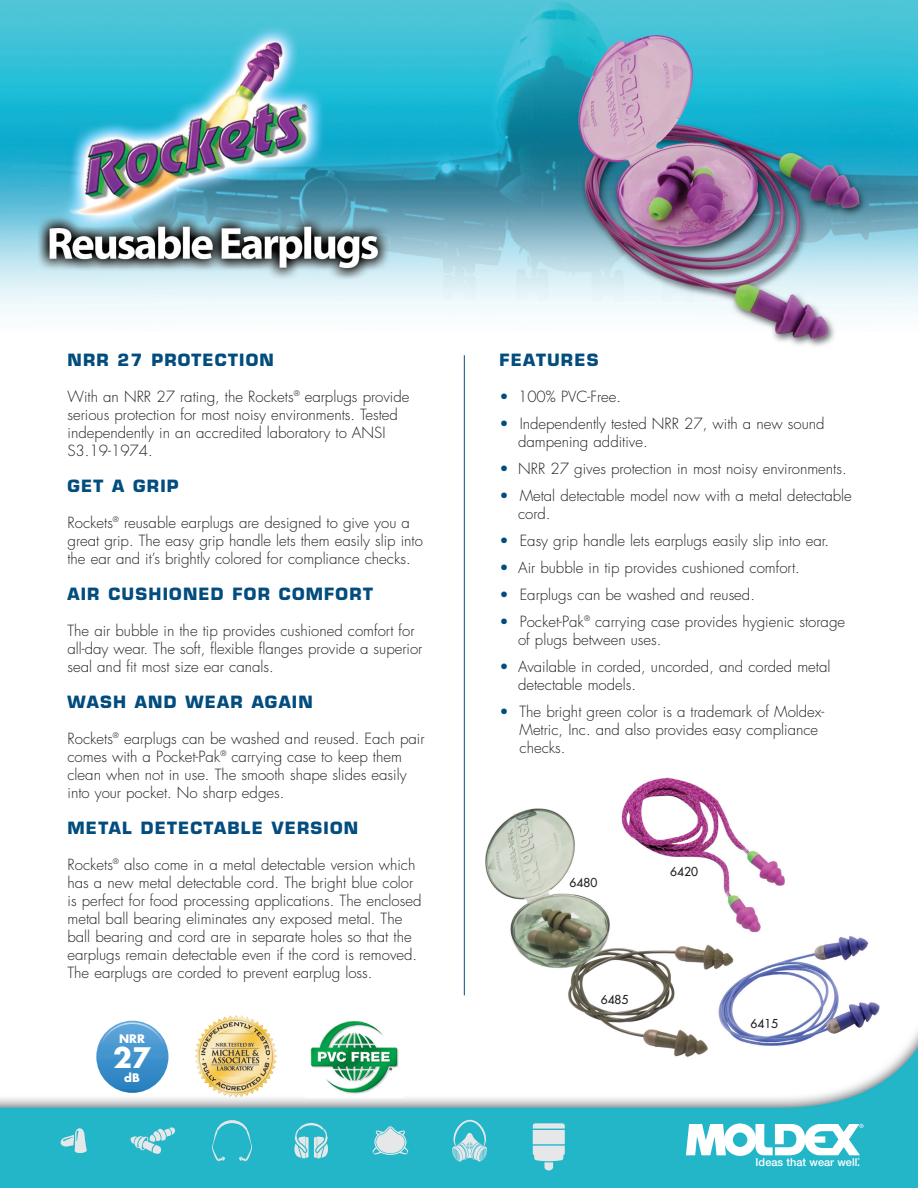
<style>
.page{position:relative;width:918px;height:1188px;background:#fff}
.page>*{position:absolute;margin:0;border:0;box-sizing:border-box;transform-origin:0 0}
.t1{font:700 27.45px "Futura";color:#fff}
.t2{font:700 16.5px "Eurostile";letter-spacing:.07em;color:#024c7e}
.t3{font:300 15px/18px "Futura";color:#231f20}
.t4{font:12px "Futura";color:#231f20}
.t5{font:700 11.55px "Futura";color:#fff}
.t6{font:500 10.95px "Helvetica Neue";color:#fff}
.t7{font:500 3px "Helvetica Neue";color:#fff}
.s1{color:#024c7e}
</style>
<div class="page">
<img style="left:0;top:0;width:918px;height:1188px">
<hr style="left:464px;top:355px;width:1px;height:640px;background:#024c7e">
<img style="left:194px;top:1015px;width:83px;height:82px">
<img style="left:305px;top:1015px;width:98px;height:83px">
<svg style="left:96px;top:1021px;width:72px;height:72px;background:#3b8fc9"></svg>
<svg style="left:101px;top:1022px;width:63px;height:22px"></svg>
<svg style="left:686px;top:1124px;width:178px;height:32px"></svg>
<svg style="left:61px;top:1128px;width:26px;height:25px"></svg>
<svg style="left:130px;top:1127px;width:45px;height:27px"></svg>
<svg style="left:212px;top:1120px;width:40px;height:42px;background:#39bbcc"></svg>
<svg style="left:294px;top:1123px;width:35px;height:35px"></svg>
<svg style="left:372px;top:1126px;width:37px;height:30px"></svg>
<svg style="left:452px;top:1120px;width:36px;height:42px;background:#6ec8d5"></svg>
<svg style="left:533px;top:1123px;width:32px;height:47px;background:#b7dbe1"></svg>
<img style="left:605px;top:762px;width:205px;height:172px">
<img style="left:478px;top:806px;width:261px;height:259px">
<img style="left:714px;top:934px;width:169px;height:118px">
<p class="t2" style="left:68px;top:354px;width:208px">NRR 27 PROTECTION</p>
<p class="t3" style="left:67px;top:389px;width:344px">With an NRR 27 rating, the Rockets<sup>®</sup> earplugs provide serious protection for most noisy environments. Tested independently in an accredited laboratory to ANSI S3.19-1974.</p>
<p class="t2" style="left:68px;top:480px;width:113px">GET A GRIP</p>
<p class="t3" style="left:67px;top:515px;width:357px">Rockets<sup>®</sup> reusable earplugs are designed to give you a great grip. The easy grip handle lets them easily slip into the ear and it’s brightly colored for compliance checks.</p>
<p class="t2" style="left:68px;top:588px;width:307px">AIR CUSHIONED FOR COMFORT</p>
<p class="t3" style="left:68px;top:623px;width:356px">The air bubble in the tip provides cushioned comfort for all-day wear. The soft, flexible flanges provide a superior seal and fit most size ear canals.</p>
<p class="t2" style="left:68px;top:696px;width:247px">WASH AND WEAR AGAIN</p>
<p class="t3" style="left:67px;top:731px;width:359px">Rockets<sup>®</sup> earplugs can be washed and reused. Each pair comes with a Pocket-Pak<sup>®</sup> carrying case to keep them clean when not in use. The smooth shape slides easily into your pocket. No sharp edges.</p>
<p class="t2" style="left:68px;top:822px;width:292px">METAL DETECTABLE VERSION</p>
<p class="t3" style="left:67px;top:857px;width:355px">Rockets<sup>®</sup> also come in a metal detectable version which has a new metal detectable cord. The bright blue color is perfect for food processing applications. The enclosed metal ball bearing eliminates any exposed metal. The ball bearing and cord are in separate holes so that the earplugs remain detectable even if the cord is removed.<br>The earplugs are corded to prevent earplug loss.</p>
<p class="t5" style="left:119px;top:1034px;width:27px">NRR</p>
<p class="t1" style="left:113px;top:1046px;width:39px">27</p>
<p class="t5" style="left:124px;top:1073px;width:17px">dB</p>
<p class="t2" style="left:499px;top:354px;width:101px">FEATURES</p>
<p class="t3" style="left:499px;top:389px;width:123px"><span class="s1">•</span> 100% PVC-Free.</p>
<p class="t3" style="left:518px;top:416px;width:308px;text-indent:-19px"><span class="s1">•</span> Independently tested NRR 27, with a new sound dampening additive.</p>
<p class="t3" style="left:499px;top:461px;width:349px"><span class="s1">•</span> NRR 27 gives protection in most noisy environments.</p>
<p class="t3" style="left:518px;top:488px;width:335px;text-indent:-19px"><span class="s1">•</span> Metal detectable model now with a metal detectable cord.</p>
<p class="t3" style="left:499px;top:533px;width:331px"><span class="s1">•</span> Easy grip handle lets earplugs easily slip into ear.</p>
<p class="t3" style="left:499px;top:560px;width:302px"><span class="s1">•</span> Air bubble in tip provides cushioned comfort.</p>
<p class="t3" style="left:499px;top:587px;width:257px"><span class="s1">•</span> Earplugs can be washed and reused.</p>
<p class="t3" style="left:518px;top:614px;width:329px;text-indent:-19px"><span class="s1">•</span> Pocket-Pak<sup>®</sup> carrying case provides hygienic storage of plugs between uses.</p>
<p class="t3" style="left:518px;top:659px;width:314px;text-indent:-19px"><span class="s1">•</span> Available in corded, uncorded, and corded metal detectable models.</p>
<p class="t3" style="left:520px;top:704px;width:306px;text-indent:-20px"><span class="s1">•</span> The bright green color is a trademark of Moldex-<br>Metric, Inc. and also provides easy compliance checks.</p>
<p class="t4" style="left:570px;top:877px;width:29px">6480</p>
<p class="t4" style="left:670px;top:866px;width:29px">6420</p>
<p class="t4" style="left:601px;top:994px;width:29px">6485</p>
<p class="t4" style="left:750px;top:1018px;width:29px">6415</p>
<p class="t6" style="left:756px;top:1158px;width:106px">Ideas that wear well.</p>
<p class="t7" style="left:858px;top:1158px;width:4px">®</p>
</div>
